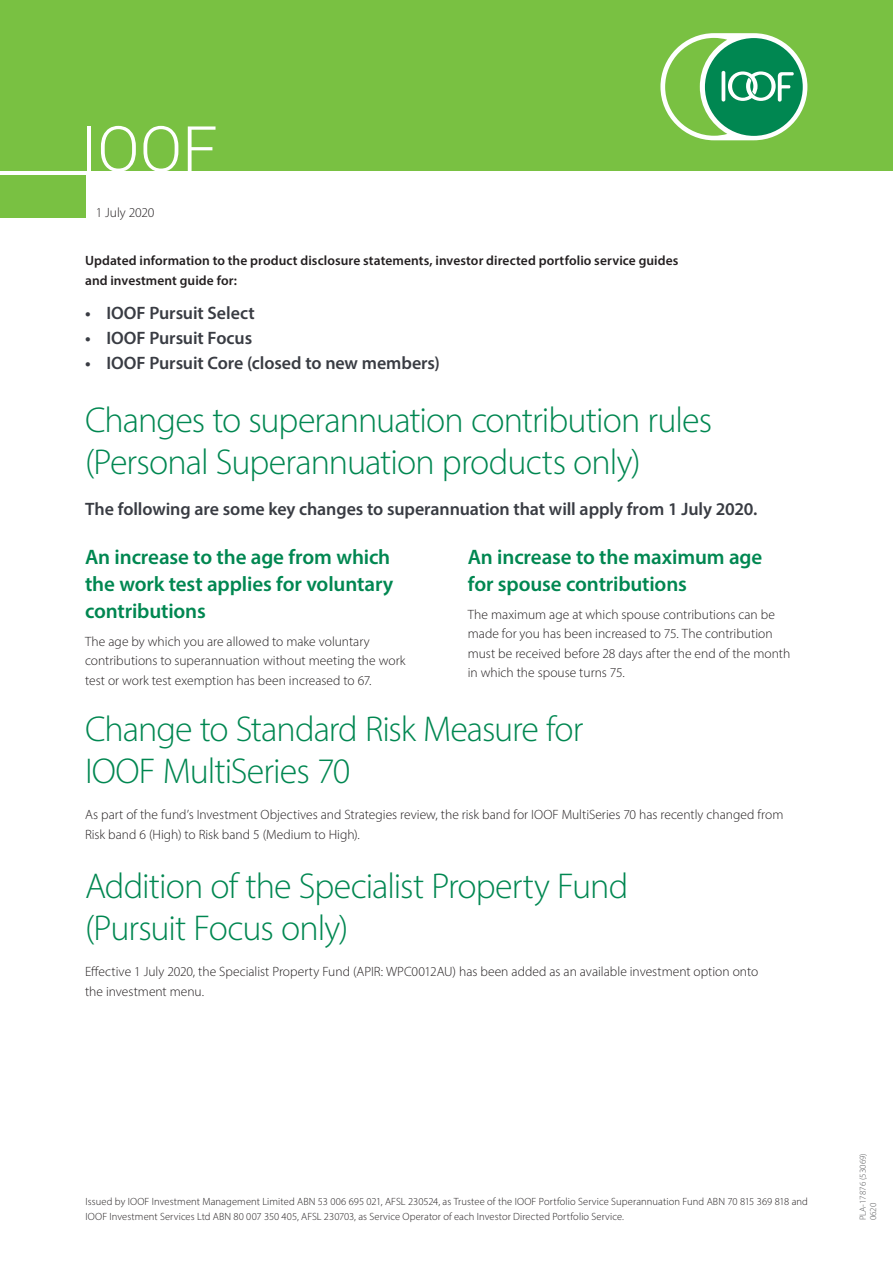
<style>
.page{position:relative;width:893px;height:1263px;background:#fff}
.page>*{position:absolute;margin:0;border:0;box-sizing:border-box;transform-origin:0 0}
.t1{font:300 63px "Roboto";color:#fff}
._00A_Internal_header{font:300 36px/42px "Myriad Pro";letter-spacing:-.025em;color:#008751}
._01_Subhead_1{font:600 21px/27px "Myriad Pro";letter-spacing:-.01em;color:#008751}
._06_Intro_Para{font:600 18px "Myriad Pro";letter-spacing:-.005em;color:#393c43}
._07_Body_Text{font:300 13.5px/19.5px "Myriad Pro";color:#231f20}
._07_Body_Text-2{font:600 13.5px/19.5px "Myriad Pro";letter-spacing:.005em;color:#231f20}
._00_Disclaimer{font:300 10.5px/15px "Myriad Pro";letter-spacing:.01em;color:#231f20}
._04_Job_Number{font:300 9px/10.5px "Myriad Pro";color:#57585a}
</style>
<div class="page">
<div style="left:0;top:175px;width:86px;height:42px;background:#79c142"></div>
<div style="left:0;top:0;width:893px;height:170px;background:#79c142"></div>
<div style="left:660px;top:33px;width:147px;height:107px;background:#fff;border-radius:54px"></div>
<div style="left:705px;top:38px;width:98px;height:98px;background:#008751;border-radius:50%"></div>
<svg style="left:665px;top:38px;width:129px;height:98px"></svg>
<h1 class="t1" style="left:81px;top:105px;width:138px">IOOF</h1>
<p class="_07_Body_Text" style="left:96px;top:203px;width:60px">1 July 2020</p>
<p class="_07_Body_Text-2" style="left:85px;top:251px;width:595px">Updated information to the product disclosure statements, investor directed portfolio service guides and investment guide for:</p>
<p class="_06_Intro_Para" style="left:85px;top:301px;width:171px">• IOOF Pursuit Select</p>
<p class="_06_Intro_Para" style="left:85px;top:326px;width:169px">• IOOF Pursuit Focus</p>
<p class="_06_Intro_Para" style="left:85px;top:352px;width:356px">• IOOF Pursuit Core (closed to new members)</p>
<p class="_00A_Internal_header" style="left:85px;top:399px;width:629px">Changes to superannuation contribution rules (Personal Superannuation products only)</p>
<p class="_06_Intro_Para" style="left:85px;top:498px;width:674px">The following are some key changes to superannuation that will apply from 1 July 2020.</p>
<p class="_01_Subhead_1" style="left:85px;top:542px;width:310px">An increase to the age from which the work test applies for voluntary contributions</p>
<p class="_07_Body_Text" style="left:85px;top:631px;width:322px">The age by which you are allowed to make voluntary contributions to superannuation without meeting the work test or work test exemption has been increased to 67.</p>
<p class="_01_Subhead_1" style="left:468px;top:542px;width:296px">An increase to the maximum age for spouse contributions</p>
<p class="_07_Body_Text" style="left:468px;top:604px;width:324px">The maximum age at which spouse contributions can be made for you has been increased to 75. The contribution must be received before 28 days after the end of the month in which the spouse turns 75.</p>
<p class="_00A_Internal_header" style="left:85px;top:707px;width:500px">Change to Standard Risk Measure for<br>IOOF MultiSeries 70</p>
<p class="_07_Body_Text" style="left:85px;top:805px;width:700px">As part of the fund’s Investment Objectives and Strategies review, the risk band for IOOF MultiSeries 70 has recently changed from<br>Risk band 6 (High) to Risk band 5 (Medium to High).</p>
<p class="_00A_Internal_header" style="left:85px;top:864px;width:545px">Addition of the Specialist Property Fund (Pursuit Focus only)</p>
<p class="_07_Body_Text" style="left:85px;top:962px;width:675px">Effective 1 July 2020, the Specialist Property Fund (APIR: WPC0012AU) has been added as an available investment option onto the investment menu.</p>
<p class="_00_Disclaimer" style="left:86px;top:1194px;width:724px">Issued by IOOF Investment Management Limited ABN 53 006 695 021, AFSL 230524, as Trustee of the IOOF Portfolio Service Superannuation Fund ABN 70 815 369 818 and<br>IOOF Investment Services Ltd ABN 80 007 350 405, AFSL 230703, as Service Operator of each Investor Directed Portfolio Service.</p>
<p class="_04_Job_Number" style="left:857px;top:1220px;width:69px;rotate:-90deg">PLA-17876 (53069)<br>0620</p>
</div>
